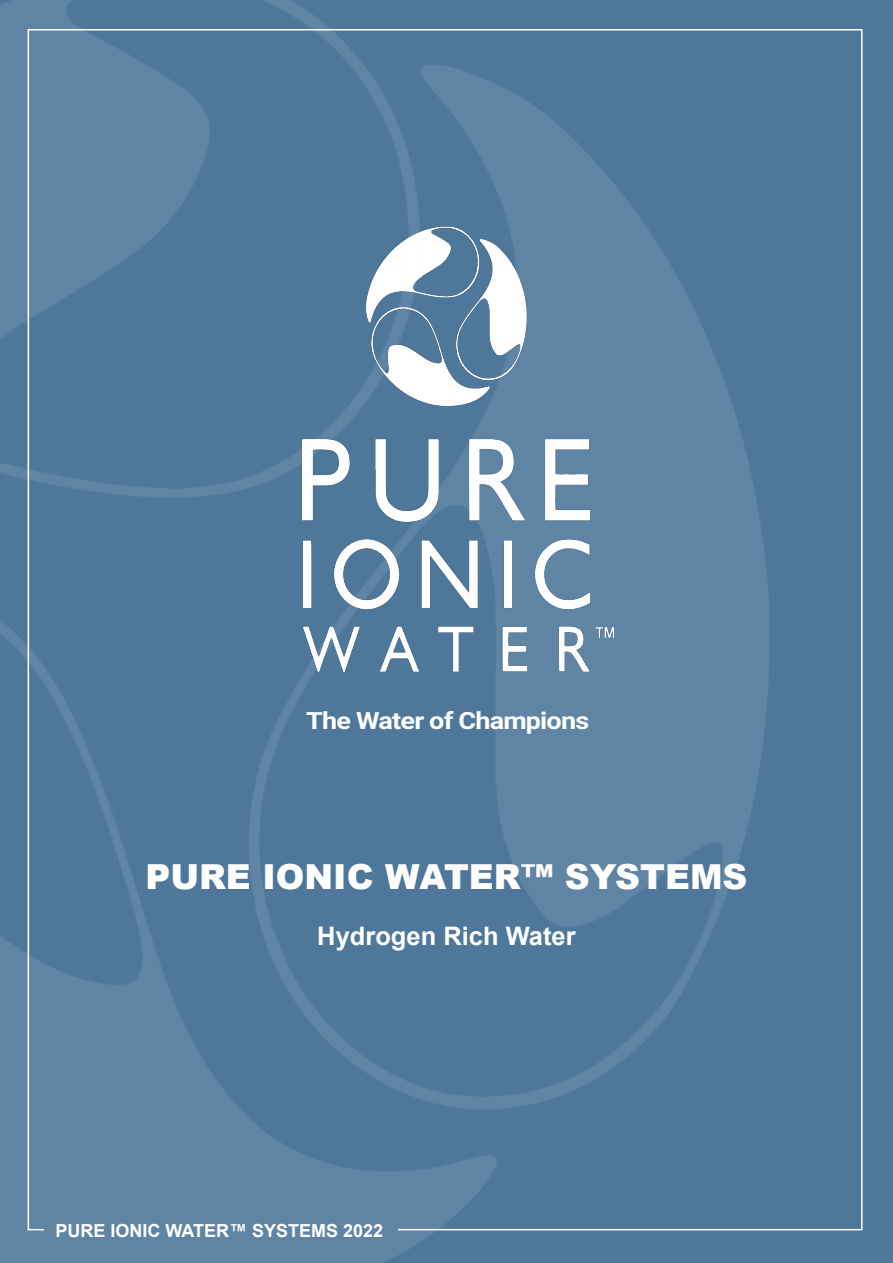
<style>
.page{position:relative;width:893px;height:1263px;background:#fff}
.page>*{position:absolute;margin:0;border:0;box-sizing:border-box;transform-origin:0 0}
.t1{font:900 34.5px "Arial";color:#fff}
.t2{font:700 25.5px "Arial";color:#fff}
.t3{font:700 23.7px "Roboto";letter-spacing:-.03em;color:#fff;scale:1.14 1}
.t4{font:700 18px "Arial";color:#fff}
</style>
<div class="page">
<img style="left:0;top:0;width:893px;height:1263px">
<h3 class="t3" style="left:306px;top:704px;width:250px">The Water of Champions</h3>
<h1 class="t1" style="left:145px;top:851px;width:603px">PURE IONIC WATER™ SYSTEMS</h1>
<h2 class="t2" style="left:317px;top:918px;width:260px">Hydrogen Rich Water</h2>
<p class="t4" style="left:56px;top:1218px;width:329px">PURE IONIC WATER™ SYSTEMS 2022</p>
</div>
